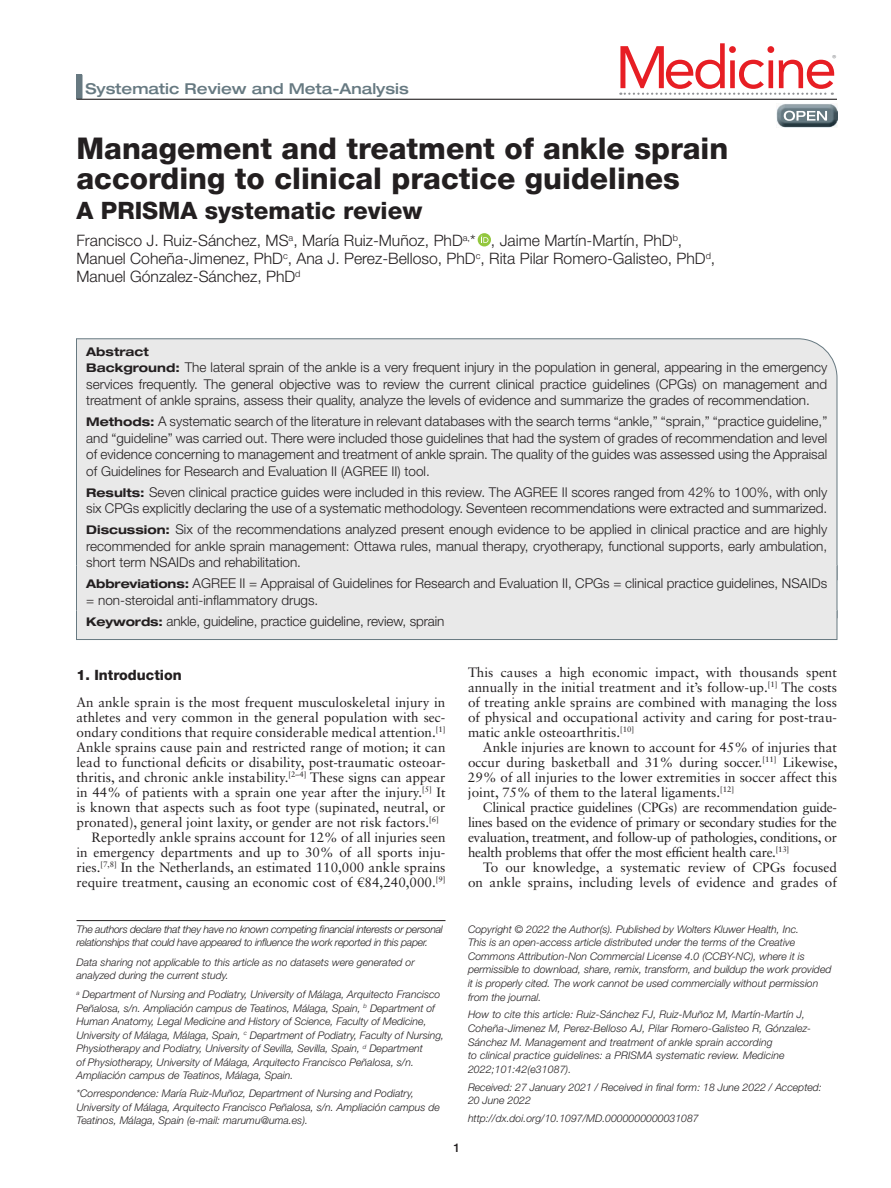
<style>
.page{position:relative;width:891px;height:1188px;background:#fff}
.page>*{position:absolute;margin:0;border:0;box-sizing:border-box;transform-origin:0 0}
.t1{font:59.4px "Avenir";letter-spacing:-.06em;color:#e71e24}
.t2{font:800 30px/30px "Helvetica Neue LT Std";color:#231f20}
.t3{font:800 24px "Helvetica Neue LT Std";color:#231f20}
.t4{font:300 15.75px/18px "Helvetica Neue LT Std";color:#231f20}
.t5{font:500 expanded 15px "Helvetica Neue LT Std";color:#667981}
.t6{font:800 14.25px "Helvetica Neue LT Std";color:#231f20}
.t7{font:13.5px/15px "Sabon LT Std";color:#231f20;text-align:justify}
.t8{font:300 13.5px/16.5px "Helvetica Neue LT Std";color:#231f20;text-align:justify}
.t9{font:700 expanded 12px "Helvetica Neue LT Std";color:#231f20}
.t10{font:500 12px "Helvetica Neue LT Std";color:#231f20}
.t11{font:italic 300 10.5px/13.5px "Helvetica Neue LT Std";color:#231f20}
.t12{font:italic 300 10.5px/13.5px "Helvetica Neue LT Std";letter-spacing:-.025em;color:#231f20}
.t13{font:500 10.35px "Akzidenz Grotesk BE";color:#909295}
.s1{font-weight:700;font-stretch:expanded;font-size:12px}
</style>
<div class="page">
<div style="left:76px;top:74px;width:6px;height:25px;background:#677981"></div>
<hr style="left:76px;top:99px;width:761px;height:1px;background:#231f20">
<img style="left:776px;top:104px;width:61px;height:24px">
<svg style="left:784px;top:111px;width:43px;height:10px"></svg>
<svg style="left:620px;top:93px;width:213px;height:2px"></svg>
<div style="left:76px;top:338px;width:762px;height:243px;background:#e9e9e9"></div>
<div style="left:76px;top:565px;width:761px;height:54px;background:#e9e9e9"></div>
<div style="left:76px;top:610px;width:761px;height:30px;background:#e9e9e9"></div>
<div style="left:76px;top:610px;width:761px;height:30px;border:1px solid #677981"></div>
<svg style="left:478px;top:233px;width:13px;height:13px"></svg>
<svg style="left:481px;top:236px;width:7px;height:7px"></svg>
<hr style="left:76px;top:920px;width:370px;height:1px;background:#231f20">
<p class="t5" style="left:86px;top:80px;width:325px">Systematic Review and Meta-Analysis</p>
<h1 class="t1" style="left:615px;top:33px;width:223px">Medicine</h1>
<p class="t13" style="left:832px;top:52px;width:6px">®</p>
<h2 class="t2" style="left:76px;top:134px;width:653px">Management and treatment of ankle sprain according to clinical practice guidelines</h2>
<h3 class="t3" style="left:76px;top:197px;width:347px">A PRISMA systematic review</h3>
<p class="t4" style="left:76px;top:231px;width:640px">Francisco J. Ruiz-Sánchez, MS<sup>a</sup>, María Ruiz-Muñoz, PhD<sup>a,</sup>* , Jaime Martín-Martín, PhD<sup>b</sup>,<br>Manuel Coheña-Jimenez, PhD<sup>c</sup>, Ana J. Perez-Belloso, PhD<sup>c</sup>, Rita Pilar Romero-Galisteo, PhD<sup>d</sup>,<br>Manuel Gónzalez-Sánchez, PhD<sup>d</sup></p>
<p class="t9" style="left:86px;top:344px;width:64px">Abstract</p>
<p class="t8" style="left:86px;top:359px;width:743px"><span class="s1">Background:</span> The lateral sprain of the ankle is a very frequent injury in the population in general, appearing in the emergency services frequently. The general objective was to review the current clinical practice guidelines (CPGs) on management and treatment of ankle sprains, assess their quality, analyze the levels of evidence and summarize the grades of recommendation.</p>
<p class="t8" style="left:86px;top:413px;width:743px"><span class="s1">Methods:</span> A systematic search of the literature in relevant databases with the search terms “ankle,” “sprain,” “practice guideline,” and “guideline” was carried out. There were included those guidelines that had the system of grades of recommendation and level of evidence concerning to management and treatment of ankle sprain. The quality of the guides was assessed using the Appraisal of Guidelines for Research and Evaluation II (AGREE II) tool.</p>
<p class="t8" style="left:86px;top:484px;width:743px"><span class="s1">Results:</span> Seven clinical practice guides were included in this review. The AGREE II scores ranged from 42% to 100%, with only six CPGs explicitly declaring the use of a systematic methodology. Seventeen recommendations were extracted and summarized.</p>
<p class="t8" style="left:86px;top:521px;width:743px"><span class="s1">Discussion:</span> Six of the recommendations analyzed present enough evidence to be applied in clinical practice and are highly recommended for ankle sprain management: Ottawa rules, manual therapy, cryotherapy, functional supports, early ambulation, short term NSAIDs and rehabilitation.</p>
<p class="t8" style="left:86px;top:575px;width:742px"><span class="s1">Abbreviations:</span> AGREE II = Appraisal of Guidelines for Research and Evaluation II, CPGs = clinical practice guidelines, NSAIDs = non-steroidal anti-inflammatory drugs.</p>
<p class="t8" style="left:86px;top:613px;width:360px"><span class="s1">Keywords:</span> ankle, guideline, practice guideline, review, sprain</p>
<p class="t6" style="left:76px;top:666px;width:107px">1. Introduction</p>
<p class="t7" style="left:76px;top:695px;width:371px">An ankle sprain is the most frequent musculoskeletal injury in</p>
<p class="t7" style="left:76px;top:710px;width:370px">athletes and very common in the general population with sec-</p>
<p class="t7" style="left:76px;top:725px;width:371px">ondary conditions that require considerable medical attention.<sup>[1]</sup></p>
<p class="t7" style="left:77px;top:740px;width:371px">Ankle sprains cause pain and restricted range of motion; it can</p>
<p class="t7" style="left:77px;top:755px;width:370px">lead to functional deficits or disability, post-traumatic osteoar-</p>
<p class="t7" style="left:77px;top:770px;width:370px">thritis, and chronic ankle instability.<sup>[2–4]</sup> These signs can appear</p>
<p class="t7" style="left:76px;top:785px;width:371px">in 44% of patients with a sprain one year after the injury.<sup>[5]</sup> It</p>
<p class="t7" style="left:77px;top:800px;width:371px">is known that aspects such as foot type (supinated, neutral, or</p>
<p class="t7" style="left:77px;top:815px;width:364px">pronated), general joint laxity, or gender are not risk factors.<sup>[6]</sup></p>
<p class="t7" style="left:91px;top:830px;width:356px">Reportedly ankle sprains account for 12% of all injuries seen</p>
<p class="t7" style="left:77px;top:845px;width:370px">in emergency departments and up to 30% of all sports inju-</p>
<p class="t7" style="left:77px;top:860px;width:371px">ries.<sup>[7,8]</sup> In the Netherlands, an estimated 110,000 ankle sprains</p>
<p class="t7" style="left:76px;top:875px;width:371px">require treatment, causing an economic cost of €84,240,000.<sup>[9]</sup></p>
<p class="t7" style="left:468px;top:665px;width:371px">This causes a high economic impact, with thousands spent annually in the initial treatment and it’s follow-up.<sup>[1]</sup> The costs of treating ankle sprains are combined with managing the loss of physical and occupational activity and caring for post-trau&shy;matic ankle osteoarthritis.<sup>[10]</sup></p>
<p class="t7" style="left:468px;top:740px;width:371px;text-indent:15px">Ankle injuries are known to account for 45% of injuries that occur during basketball and 31% during soccer.<sup>[11]</sup> Likewise, 29% of all injuries to the lower extremities in soccer affect this joint, 75% of them to the lateral ligaments.<sup>[12]</sup></p>
<p class="t7" style="left:468px;top:800px;width:370px;text-indent:15px">Clinical practice guidelines (CPGs) are recommendation guide&shy;lines based on the evidence of primary or secondary studies for the evaluation, treatment, and follow-up of pathologies, conditions, or health problems that offer the most efficient health care.<sup>[13]</sup></p>
<p class="t7" style="left:468px;top:860px;width:371px;text-align:right">To our knowledge, a systematic review of CPGs focused on ankle sprains, including levels of evidence and grades of</p>
<p class="t12" style="left:76px;top:922px;width:368px">The authors declare that they have no known competing financial interests or personal relationships that could have appeared to influence the work reported in this paper.</p>
<p class="t11" style="left:76px;top:955px;width:340px">Data sharing not applicable to this article as no datasets were generated or analyzed during the current study.</p>
<p class="t11" style="left:76px;top:988px;width:369px"><sup>a</sup> Department of Nursing and Podiatry, University of Málaga, Arquitecto Francisco Peñalosa, s/n. Ampliación campus de Teatinos, Málaga, Spain, <sup>b</sup> Department of Human Anatomy, Legal Medicine and History of Science, Faculty of Medicine, University of Málaga, Málaga, Spain, <sup>c</sup> Department of Podiatry, Faculty of Nursing, Physiotherapy and Podiatry, University of Sevilla, Sevilla, Spain, <sup>d</sup> Department<br>of Physiotherapy, University of Málaga, Arquitecto Francisco Peñalosa, s/n.<br>Ampliación campus de Teatinos, Málaga, Spain.</p>
<p class="t11" style="left:77px;top:1087px;width:365px">*Correspondence: María Ruiz-Muñoz, Department of Nursing and Podiatry,<br>University of Málaga, Arquitecto Francisco Peñalosa, s/n. Ampliación campus de<br>Teatinos, Málaga, Spain (e-mail: marumu@uma.es).</p>
<p class="t10" style="left:453px;top:1140px;width:8px">1</p>
<p class="t11" style="left:468px;top:922px;width:365px">Copyright © 2022 the Author(s). Published by Wolters Kluwer Health, Inc.<br>This is an open-access article distributed under the terms of the Creative Commons Attribution-Non Commercial License 4.0 (CCBY-NC), where it is permissible to download, share, remix, transform, and buildup the work provided it is properly cited. The work cannot be used commercially without permission from the journal.</p>
<p class="t11" style="left:468px;top:1008px;width:345px">How to cite this article: Ruiz-Sánchez FJ, Ruiz-Muñoz M, Martín-Martín J, Coheña-Jimenez M, Perez-Belloso AJ, Pilar Romero-Galisteo R, Gónzalez-Sánchez M. Management and treatment of ankle sprain according<br>to clinical practice guidelines: a PRISMA systematic review. Medicine 2022;101:42(e31087).</p>
<p class="t11" style="left:468px;top:1080px;width:355px">Received: 27 January 2021 / Received in final form: 18 June 2022 / Accepted:<br>20 June 2022</p>
<p class="t11" style="left:468px;top:1111px;width:232px">http://dx.doi.org/10.1097/MD.0000000000031087</p>
</div>
